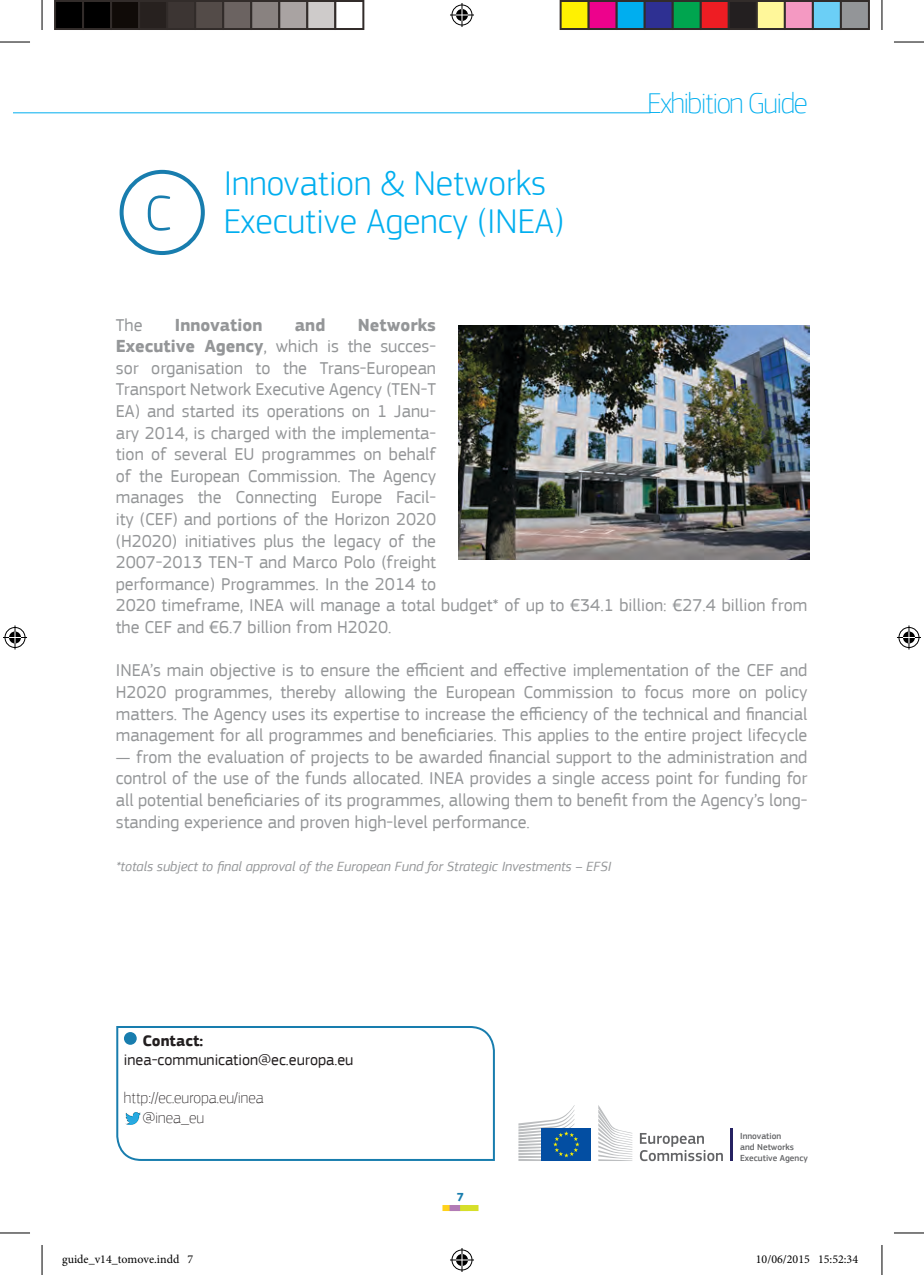
<style>
.page{position:relative;width:924px;height:1275px;background:#fff}
.page>*{position:absolute;margin:0;border:0;box-sizing:border-box;transform-origin:0 0}
.t1{font:300 52px "EC Square Sans Pro";color:#187dae}
.t2{font:300 36px "EC Square Sans Pro";color:#00aeef}
.t3{font:100 30px "EC Square Sans Pro";letter-spacing:-.05em;color:#00aeef}
.text1{font:18px/21.6px "EC Square Sans Pro";color:#949698;text-align:justify}
.text1-2{font:700 18px "EC Square Sans Pro";color:#949698}
.t4{font:100 16px "EC Square Sans Pro";color:#231f20}
.t5{font:16px "EC Square Sans Pro";color:#231f20}
.t6{font:700 16px "EC Square Sans Pro";color:#231f20}
.text1-3{font:italic 14px "EC Square Sans Pro";color:#949698}
.t7{font:12px "Minion Pro";color:#000}
.t8{font:700 12px "EC Square Sans Pro";color:#187dae}
.t9{font:500 9px/10.8px "EC Square Sans Pro";color:#636466}
.s1{font-weight:700}
</style>
<div class="page">
<div style="left:442px;top:1205px;width:18px;height:6px;background:#ffd21b"></div>
<div style="left:449px;top:1205px;width:19px;height:6px;background:#b17bb6"></div>
<div style="left:460px;top:1205px;width:18px;height:6px;background:#d6df2a"></div>
<svg style="left:116px;top:1026px;width:379px;height:135px"></svg>
<div style="left:124px;top:1032px;width:13px;height:12px;background:#187dae;border-radius:50%"></div>
<div style="left:119px;top:170px;width:86px;height:85px;border:4px solid #187dae;border-radius:50%"></div>
<img style="left:458px;top:326px;width:351px;height:233px">
<img style="left:126px;top:1112px;width:14px;height:12px">
<svg style="left:639px;top:1133px;width:83px;height:28px"></svg>
<hr style="left:730px;top:1128px;width:2px;height:33px;background:#262262">
<svg style="left:598px;top:1105px;width:34px;height:56px"></svg>
<div style="left:541px;top:1128px;width:49px;height:33px;background:#034ea2"></div>
<svg style="left:518px;top:1105px;width:61px;height:56px"></svg>
<hr style="left:14px;top:112px;width:636px;height:1px;background:#00aeef">
<hr style="left:0;top:42px;width:30px;height:1px;background:#000">
<hr style="left:893px;top:42px;width:30px;height:1px;background:#000">
<hr style="left:0;top:1232px;width:30px;height:1px;background:#000">
<hr style="left:893px;top:1232px;width:30px;height:1px;background:#000">
<hr style="left:42px;top:0;width:1px;height:30px;background:#000">
<hr style="left:42px;top:1245px;width:1px;height:30px;background:#000">
<hr style="left:881px;top:0;width:1px;height:30px;background:#000">
<hr style="left:881px;top:1245px;width:1px;height:30px;background:#000">
<svg style="left:450px;top:3px;width:24px;height:24px"></svg>
<svg style="left:450px;top:1248px;width:24px;height:24px"></svg>
<svg style="left:3px;top:625px;width:24px;height:24px"></svg>
<svg style="left:897px;top:625px;width:23px;height:24px"></svg>
<div style="left:55px;top:1px;width:28px;height:28px;background:#000"></div>
<div style="left:54px;top:0;width:30px;height:30px;border:2px solid #322c2a"></div>
<div style="left:83px;top:1px;width:28px;height:28px;background:#000"></div>
<div style="left:82px;top:0;width:30px;height:30px;border:2px solid #322c2a"></div>
<div style="left:111px;top:1px;width:28px;height:28px;background:#100b08"></div>
<div style="left:110px;top:0;width:30px;height:30px;border:2px solid #322c2a"></div>
<div style="left:139px;top:1px;width:28px;height:28px;background:#27211f"></div>
<div style="left:138px;top:0;width:30px;height:30px;border:2px solid #322c2a"></div>
<div style="left:167px;top:1px;width:28px;height:28px;background:#3c3533"></div>
<div style="left:166px;top:0;width:30px;height:30px;border:2px solid #322c2a"></div>
<div style="left:195px;top:1px;width:28px;height:28px;background:#534b48"></div>
<div style="left:194px;top:0;width:30px;height:30px;border:2px solid #322c2a"></div>
<div style="left:223px;top:1px;width:28px;height:28px;background:#6b6361"></div>
<div style="left:222px;top:0;width:30px;height:30px;border:2px solid #322c2a"></div>
<div style="left:251px;top:1px;width:28px;height:28px;background:#898280"></div>
<div style="left:250px;top:0;width:30px;height:30px;border:2px solid #322c2a"></div>
<div style="left:279px;top:1px;width:28px;height:28px;background:#a9a3a2"></div>
<div style="left:278px;top:0;width:30px;height:30px;border:2px solid #322c2a"></div>
<div style="left:307px;top:1px;width:28px;height:28px;background:#cecbca"></div>
<div style="left:306px;top:0;width:30px;height:30px;border:2px solid #322c2a"></div>
<div style="left:334px;top:0;width:30px;height:30px;border:2px solid #322c2a"></div>
<div style="left:560px;top:1px;width:28px;height:28px;background:#fff101"></div>
<div style="left:559px;top:0;width:30px;height:30px;border:2px solid #322c2a"></div>
<div style="left:588px;top:1px;width:28px;height:28px;background:#ed028c"></div>
<div style="left:587px;top:0;width:30px;height:30px;border:2px solid #322c2a"></div>
<div style="left:616px;top:1px;width:28px;height:28px;background:#00aeef"></div>
<div style="left:615px;top:0;width:30px;height:30px;border:2px solid #322c2a"></div>
<div style="left:644px;top:1px;width:28px;height:28px;background:#2e3092"></div>
<div style="left:643px;top:0;width:30px;height:30px;border:2px solid #322c2a"></div>
<div style="left:672px;top:1px;width:28px;height:28px;background:#00a54f"></div>
<div style="left:671px;top:0;width:30px;height:30px;border:2px solid #322c2a"></div>
<div style="left:700px;top:1px;width:28px;height:28px;background:#ee1d23"></div>
<div style="left:699px;top:0;width:30px;height:30px;border:2px solid #322c2a"></div>
<div style="left:728px;top:1px;width:28px;height:28px;background:#231f20"></div>
<div style="left:727px;top:0;width:30px;height:30px;border:2px solid #322c2a"></div>
<div style="left:756px;top:1px;width:28px;height:28px;background:#fff79a"></div>
<div style="left:755px;top:0;width:30px;height:30px;border:2px solid #322c2a"></div>
<div style="left:784px;top:1px;width:28px;height:28px;background:#f499c2"></div>
<div style="left:783px;top:0;width:30px;height:30px;border:2px solid #322c2a"></div>
<div style="left:812px;top:1px;width:28px;height:28px;background:#6bcff6"></div>
<div style="left:811px;top:0;width:30px;height:30px;border:2px solid #322c2a"></div>
<div style="left:840px;top:1px;width:28px;height:28px;background:#939598"></div>
<div style="left:839px;top:0;width:30px;height:30px;border:2px solid #322c2a"></div>
<p class="t2" style="left:224px;top:162px;width:323px">Innovation &amp; Networks</p>
<p class="t1" style="left:144px;top:183px;width:28px">C</p>
<p class="t2" style="left:224px;top:200px;width:341px">Executive Agency (INEA)</p>
<h3 class="t3" style="left:647px;top:86px;width:161px">Exhibition Guide</h3>
<p class="text1" style="left:116px;top:314px;width:692px;text-align:left;text-indent:242px"><span class="s1">Networks<br>Executive Agency</span>, which is the succes-<br>sor organisation to the Trans-European<br>Transport Network Executive Agency (TEN-T<br>EA) and started its operations on 1 Janu-<br>ary 2014, is charged with the implementa-<br>tion of several EU programmes on behalf<br>of the European Commission. The Agency<br>manages the Connecting Europe Facil-<br>ity (CEF) and portions of the Horizon 2020<br>(H2020) initiatives plus the legacy of the<br>2007-2013 TEN-T and Marco Polo (freight<br>performance) Programmes. In the 2014 to<br>2020 timeframe, INEA will manage a total budget* of up to €34.1 billion: €27.4 billion from the CEF and €6.7 billion from H2020.</p>
<p class="text1" style="left:116px;top:659px;width:692px">INEA’s main objective is to ensure the efficient and effective implementation of the CEF and H2020 programmes, thereby allowing the European Commission to focus more on policy matters. The Agency uses its expertise to increase the efficiency of the technical and financial management for all programmes and beneficiaries. This applies to the entire project lifecycle</p>
<p class="text1" style="left:116px;top:746px;width:692px">— from the evaluation of projects to be awarded financial support to the administration and control of the use of the funds allocated. INEA provides a single access point for funding for all potential beneficiaries of its programmes, allowing them to benefit from the Agency’s long&shy;standing experience and proven high-level performance.</p>
<p class="text1-3" style="left:116px;top:858px;width:497px">*totals subject to final approval of the European Fund for Strategic Investments – EFSI</p>
<p class="text1" style="left:116px;top:314px;width:28px">The</p>
<p class="text1-2" style="left:175px;top:314px;width:89px">Innovation</p>
<p class="text1-2" style="left:295px;top:314px;width:32px">and</p>
<p class="t6" style="left:142px;top:1030px;width:62px">Contact:</p>
<p class="t5" style="left:124px;top:1050px;width:231px">inea-communication@ec.europa.eu</p>
<p class="t4" style="left:124px;top:1088px;width:141px">http://ec.europa.eu/inea</p>
<p class="t4" style="left:142px;top:1107px;width:63px">@inea_eu</p>
<p class="t8" style="left:456px;top:1190px;width:9px">7</p>
<p class="t9" style="left:739px;top:1130px;width:69px">Innovation<br>and Networks<br>Executive Agency</p>
<p class="t7" style="left:62px;top:1251px;width:133px">guide_v14_tomove.indd 7</p>
<p class="t7" style="left:755px;top:1251px;width:104px">10/06/2015 15:52:34</p>
</div>
